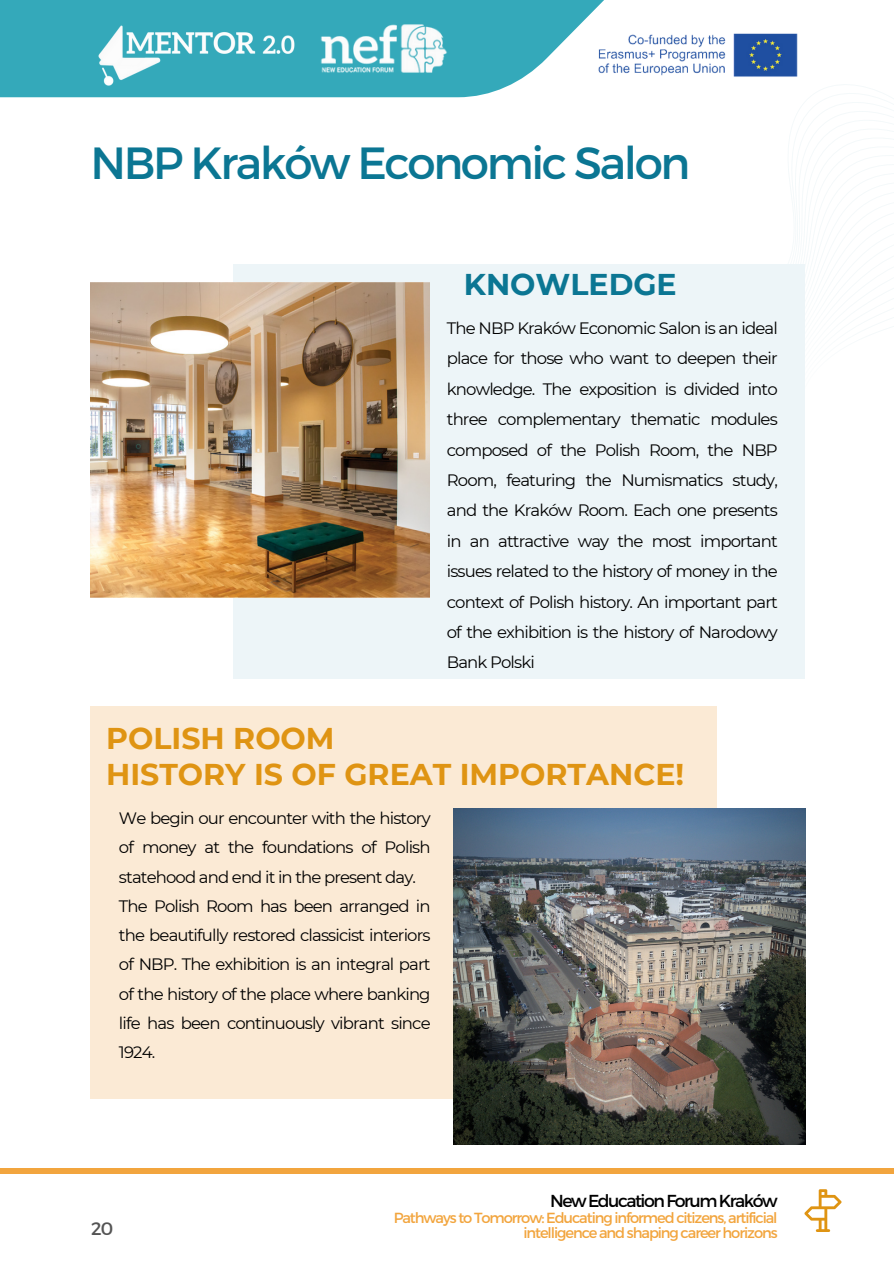
<style>
.page{position:relative;width:894px;height:1264px;background:#fff}
.page>*{position:absolute;margin:0;border:0;box-sizing:border-box;transform-origin:0 0}
.t1{font:45px "Montserrat";letter-spacing:-.05em;color:#0b7693}
.t2{font:700 30px/36px "Montserrat";color:#df9413}
.t3{font:700 30px "Montserrat";color:#0b7693}
.t4{font:18px "Montserrat";color:#545454}
.t5{font:17.4px "Montserrat";letter-spacing:-.085em;color:#000}
.t6{font:16.5px/30.3px "Montserrat";letter-spacing:-.05em;color:#000;text-align:justify}
.t7{font:14.7px "Montserrat";letter-spacing:-.075em;color:#f2a53e}
</style>
<div class="page">
<div style="left:0;top:1168px;width:893px;height:6px;background:#f2a53e"></div>
<svg style="left:788px;top:84px;width:104px;height:404px"></svg>
<svg style="left:0;top:0;width:604px;height:97px;background:#48b1c1"></svg>
<img style="left:84px;top:15px;width:224px;height:78px">
<img style="left:321px;top:24px;width:126px;height:49px">
<div style="left:592px;top:24px;width:212px;height:65px;background:#fff"></div>
<img style="left:576px;top:31px;width:221px;height:47px">
<div style="left:233px;top:264px;width:571px;height:415px;background:#edf5f8"></div>
<div style="left:90px;top:706px;width:626px;height:392px;background:#fbead5"></div>
<img style="left:90px;top:282px;width:339px;height:315px">
<img style="left:453px;top:808px;width:351px;height:336px">
<svg style="left:804px;top:1189px;width:37px;height:42px"></svg>
<h2 class="t1" style="left:90px;top:134px;width:601px">NBP Kraków Economic Salon</h2>
<p class="t3" style="left:463px;top:266px;width:214px">KNOWLEDGE</p>
<h3 class="t6" style="left:446px;top:313px;width:332px">The NBP Kraków Economic Salon is an ideal place for those who want to deepen their knowledge. The exposition is divided into three complementary thematic modules composed of the Polish Room, the NBP Room, featuring the Numismatics study, and the Kraków Room. Each one presents in an attractive way the most important issues related to the history of money in the context of Polish history. An important part of the exhibition is the history of Narodowy Bank Polski</h3>
<h3 class="t2" style="left:106px;top:719px;width:579px">POLISH ROOM<br>HISTORY IS OF GREAT IMPORTANCE!</h3>
<p class="t6" style="left:119px;top:803px;width:313px;line-height:29.2px;text-align:left">We begin our encounter with the history of money at the foundations of Polish statehood and end it in the present day.<br>The Polish Room has been arranged in the beautifully restored classicist interiors of NBP. The exhibition is an integral part of the history of the place where banking life has been continuously vibrant since 1924.</p>
<p class="t5" style="left:550px;top:1189px;width:229px">New Education Forum Kraków</p>
<p class="t7" style="left:393px;top:1208px;width:385px">Pathways to Tomorrow: Educating informed citizens, artificial</p>
<h3 class="t4" style="left:91px;top:1216px;width:24px">20</h3>
<p class="t7" style="left:523px;top:1222px;width:256px">intelligence and shaping career horizons</p>
</div>
